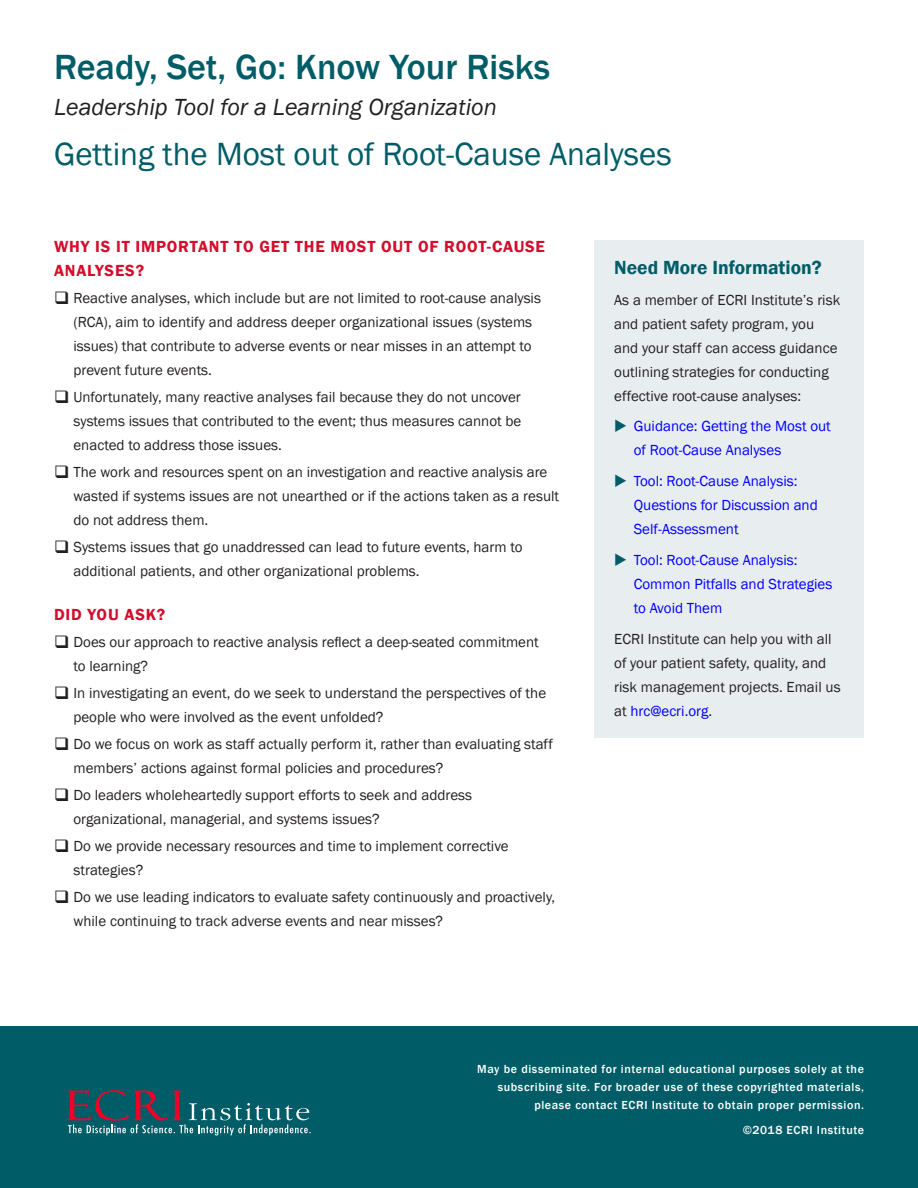
<style>
.page{position:relative;width:918px;height:1188px;background:#fff}
.page>*{position:absolute;margin:0;border:0;box-sizing:border-box;transform-origin:0 0}
.bhd1{font:500 36px "Franklin Gothic";color:#005d67}
.bhd2_topic{font:33px "Franklin Gothic";color:#005d67}
.subhd1{font:italic 24px "Franklin Gothic";color:#231f20}
.subhd3_green{font:600 19.5px "Franklin Gothic";color:#005d67}
.subhd2_red{font:600 16.5px/24px "Franklin Gothic";letter-spacing:.05em;color:#d30d2b}
.pxi{font:15px/24px "Franklin Gothic";color:#231f20}
.t1{font:15px/24px "Franklin Gothic";color:#00f}
.t2{font:500 12px/18px "Franklin Gothic";letter-spacing:.05em;color:#fff;text-align:right}
.s1{color:#00f}
</style>
<div class="page">
<div style="left:0;top:1026px;width:918px;height:162px;background:#005d67"></div>
<svg style="left:68px;top:1090px;width:243px;height:45px"></svg>
<div style="left:594px;top:240px;width:270px;height:498px;background:#e8edef"></div>
<p class="bhd1" style="left:54px;top:45px;width:498px">Ready, Set, Go: Know Your Risks</p>
<p class="subhd1" style="left:54px;top:92px;width:444px">Leadership Tool for a Learning Organization</p>
<p class="bhd2_topic" style="left:54px;top:133px;width:619px">Getting the Most out of Root-Cause Analyses</p>
<p class="subhd2_red" style="left:54px;top:234px;width:493px">WHY IS IT IMPORTANT TO GET THE MOST OUT OF ROOT-CAUSE<br>ANALYSES?</p>
<p class="pxi" style="left:74px;top:286px;width:469px">Reactive analyses, which include but are not limited to root-cause analysis (RCA), aim to identify and address deeper organizational issues (systems issues) that contribute to adverse events or near misses in an attempt to prevent future events.</p>
<p class="pxi" style="left:74px;top:385px;width:449px;text-align:justify">Unfortunately, many reactive analyses fail because they do not uncover systems issues that contributed to the event; thus measures cannot be enacted to address those issues.</p>
<p class="pxi" style="left:74px;top:460px;width:487px">The work and resources spent on an investigation and reactive analysis are wasted if systems issues are not unearthed or if the actions taken as a result do not address them.</p>
<p class="pxi" style="left:74px;top:535px;width:451px">Systems issues that go unaddressed can lead to future events, harm to additional patients, and other organizational problems.</p>
<p class="subhd2_red" style="left:54px;top:602px;width:113px">DID YOU ASK?</p>
<p class="pxi" style="left:74px;top:630px;width:467px">Does our approach to reactive analysis reflect a deep-seated commitment to learning?</p>
<p class="pxi" style="left:74px;top:681px;width:474px">In investigating an event, do we seek to understand the perspectives of the people who were involved as the event unfolded?</p>
<p class="pxi" style="left:74px;top:732px;width:481px">Do we focus on work as staff actually perform it, rather than evaluating staff members’ actions against formal policies and procedures?</p>
<p class="pxi" style="left:74px;top:783px;width:400px">Do leaders wholeheartedly support efforts to seek and address organizational, managerial, and systems issues?</p>
<p class="pxi" style="left:74px;top:834px;width:437px">Do we provide necessary resources and time to implement corrective strategies?</p>
<p class="pxi" style="left:74px;top:885px;width:483px">Do we use leading indicators to evaluate safety continuously and proactively, while continuing to track adverse events and near misses?</p>
<p class="subhd3_green" style="left:614px;top:255px;width:209px">Need More Information?</p>
<p class="pxi" style="left:614px;top:288px;width:227px">As a member of ECRI Institute’s risk and patient safety program, you and your staff can access guidance outlining strategies for conducting effective root-cause analyses:</p>
<p class="t1" style="left:634px;top:415px;width:199px">Guidance: Getting the Most out of Root-Cause Analyses</p>
<p class="t1" style="left:634px;top:469px;width:186px">Tool: Root-Cause Analysis:<br>Questions for Discussion and<br>Self-Assessment</p>
<p class="t1" style="left:634px;top:548px;width:200px">Tool: Root-Cause Analysis:<br>Common Pitfalls and Strategies to Avoid Them</p>
<p class="pxi" style="left:614px;top:627px;width:228px">ECRI Institute can help you with all of your patient safety, quality, and risk management projects. Email us at <span class="s1">hrc@ecri.org</span>.</p>
<p class="t2" style="left:477px;top:1060px;width:388px">May be disseminated for internal educational purposes solely at the subscribing site. For broader use of these copyrighted materials, please contact ECRI Institute to obtain proper permission.</p>
<p class="t2" style="left:743px;top:1121px;width:123px">©2018 ECRI Institute</p>
</div>
